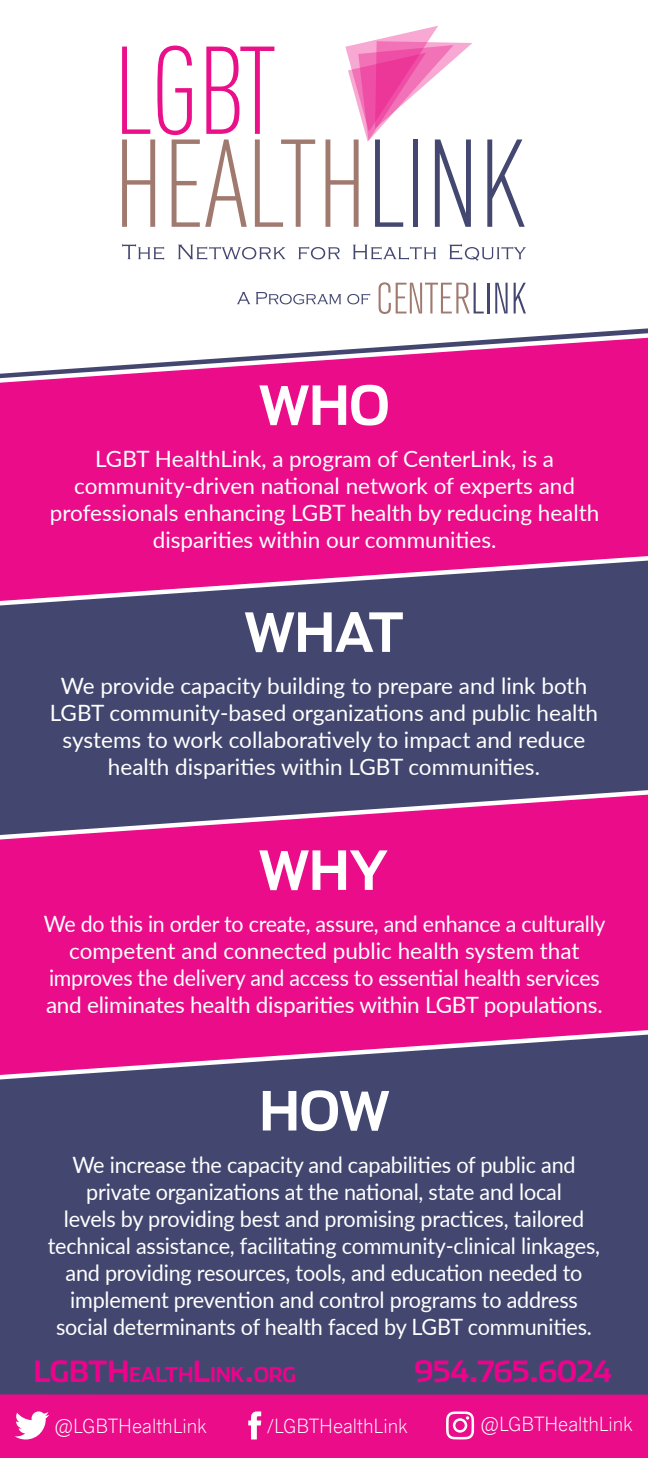
<style>
.page{position:relative;width:648px;height:1458px;background:#fff}
.page>*{position:absolute;margin:0;border:0;box-sizing:border-box;transform-origin:0 0}
.t1{font:700 54px "Stainless";letter-spacing:-.01em;color:#fff}
.t2{font:700 29.25px "Stainless";letter-spacing:-.02em;color:#ed028c}
.t3{font:22.5px/27px "Lato";letter-spacing:-.01em;color:#fff;text-align:center;scale:.96 1}
.t4{font:22.5px/27px "Lato";letter-spacing:-.01em;color:#fff;text-align:center}
.t5{font:22.5px/27px "Lato";letter-spacing:-.01em;color:#fff;text-align:center;scale:.95 1}
.t6{font:100 20.93px "News Gothic Com";color:#fff}
.t7{font:700 20.47px "Stainless";letter-spacing:-.015em;color:#ed028c}
.s1{font-size:29.25px}
</style>
<div class="page">
<div style="left:0;top:1084px;width:648px;height:310px;background:#434770"></div>
<div style="left:0;top:328px;width:648px;height:458px;background:#434770"></div>
<svg style="left:0;top:786px;width:648px;height:298px;background:#cc1d88"></svg>
<svg style="left:0;top:329px;width:648px;height:281px;background:#d92d93"></svg>
<svg style="left:122px;top:46px;width:193px;height:181px"></svg>
<svg style="left:487px;top:140px;width:38px;height:87px"></svg>
<svg style="left:326px;top:26px;width:146px;height:201px"></svg>
<svg style="left:122px;top:244px;width:42px;height:16px"></svg>
<svg style="left:178px;top:245px;width:108px;height:15px"></svg>
<svg style="left:298px;top:247px;width:42px;height:12px"></svg>
<svg style="left:353px;top:245px;width:83px;height:15px"></svg>
<svg style="left:449px;top:244px;width:77px;height:17px"></svg>
<svg style="left:237px;top:292px;width:13px;height:12px"></svg>
<svg style="left:256px;top:292px;width:85px;height:12px"></svg>
<svg style="left:347px;top:294px;width:23px;height:10px"></svg>
<svg style="left:379px;top:282px;width:105px;height:32px"></svg>
<hr style="left:487px;top:283px;width:2px;height:30px;background:#434770">
<svg style="left:495px;top:283px;width:13px;height:30px"></svg>
<svg style="left:514px;top:283px;width:12px;height:30px"></svg>
<div style="left:0;top:1394px;width:648px;height:64px;background:#ea0c89"></div>
<svg style="left:248px;top:1411px;width:13px;height:28px"></svg>
<svg style="left:446px;top:1411px;width:28px;height:28px"></svg>
<svg style="left:15px;top:1411px;width:34px;height:28px"></svg>
<p class="t1" style="left:259px;top:372px;width:133px">WHO</p>
<p class="t4" style="left:50px;top:445px;width:551px">LGBT HealthLink, a program of CenterLink, is a community-driven national network of experts and professionals enhancing LGBT health by reducing health disparities within our communities.</p>
<p class="t1" style="left:244px;top:599px;width:161px">WHAT</p>
<p class="t4" style="left:50px;top:672px;width:550px">We provide capacity building to prepare and link both LGBT community-based organizations and public health systems to work collaboratively to impact and reduce health disparities within LGBT communities.</p>
<p class="t1" style="left:259px;top:837px;width:131px">WHY</p>
<p class="t5" style="left:44px;top:910px;width:593px">We do this in order to create, assure, and enhance a culturally competent and connected public health system that improves the delivery and access to essential health services and eliminates health disparities within LGBT populations.</p>
<p class="t1" style="left:259px;top:1078px;width:132px">HOW</p>
<p class="t3" style="left:48px;top:1150px;width:577px">We increase the capacity and capabilities of public and private organizations at the national, state and local<br>levels by providing best and promising practices, tailored technical assistance, facilitating community-clinical linkages, and providing resources, tools, and education needed to implement prevention and control programs to address social determinants of health faced by LGBT communities.</p>
<p class="t7" style="left:34px;top:1361px;width:264px"><span class="s1">LGBTH</span>EALTH<span class="s1">L</span>INK<span class="s1">.</span>ORG</p>
<p class="t2" style="left:414px;top:1353px;width:200px">954.765.6024</p>
<p class="t6" style="left:54px;top:1414px;width:154px">@LGBTHealthLink</p>
<p class="t6" style="left:267px;top:1414px;width:142px">/LGBTHealthLink</p>
<p class="t6" style="left:481px;top:1413px;width:154px">@LGBTHealthLink</p>
</div>
